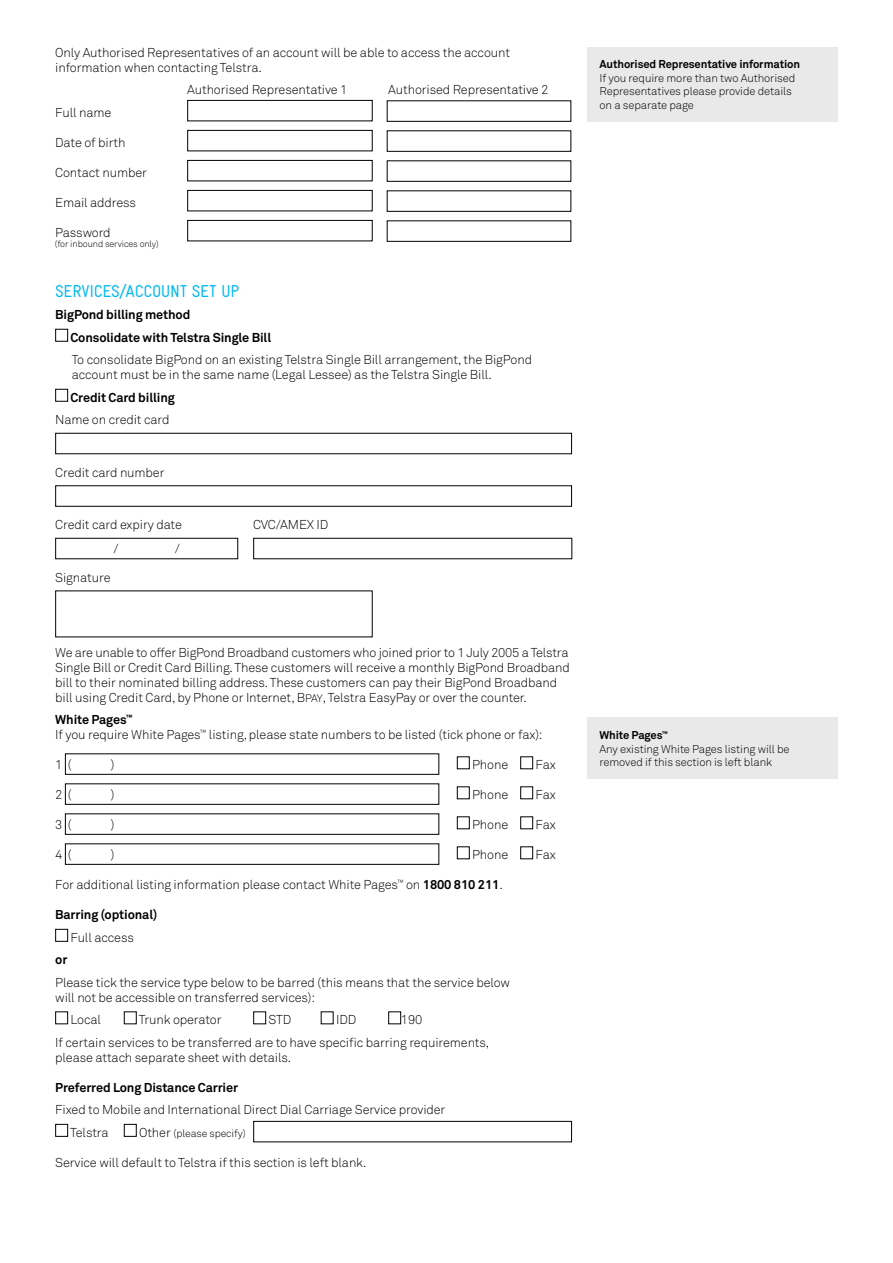
<style>
.page{position:relative;width:893px;height:1263px;background:#fff}
.page>*{position:absolute;margin:0;border:0;box-sizing:border-box;transform-origin:0 0}
.t1{font:condensed 17.25px "Gravur";letter-spacing:-.005em;color:#00b9f1}
.t2{font:300 12.75px/15px "Akkurat";letter-spacing:-.01em;color:#000}
.t3{font:700 12.75px/22.5px "Akkurat";letter-spacing:-.01em;color:#000}
.t4{font:300 11.25px/13.5px "Akkurat";letter-spacing:-.01em;color:#000}
.t5{font:700 11.25px "Akkurat";letter-spacing:-.01em;color:#000}
.t6{font:300 10.5px "Akkurat";letter-spacing:-.01em;color:#000}
.t7{font:300 9px "Akkurat";letter-spacing:-.01em;color:#000}
.s1{font-size:10.8px}
.s2{font-weight:700}
.s3{font-size:12.75px}
</style>
<div class="page">
<div style="left:187px;top:100px;width:186px;height:21px;border:1px solid #000"></div>
<div style="left:387px;top:100px;width:184px;height:22px;border:1px solid #000"></div>
<div style="left:187px;top:130px;width:186px;height:21px;border:1px solid #000"></div>
<div style="left:387px;top:130px;width:184px;height:22px;border:1px solid #000"></div>
<div style="left:187px;top:160px;width:186px;height:21px;border:1px solid #000"></div>
<div style="left:387px;top:160px;width:184px;height:22px;border:1px solid #000"></div>
<div style="left:187px;top:190px;width:186px;height:21px;border:1px solid #000"></div>
<div style="left:387px;top:190px;width:184px;height:22px;border:1px solid #000"></div>
<div style="left:187px;top:220px;width:186px;height:21px;border:1px solid #000"></div>
<div style="left:387px;top:220px;width:184px;height:22px;border:1px solid #000"></div>
<div style="left:55px;top:329px;width:13px;height:13px;border:1px solid #000"></div>
<div style="left:55px;top:389px;width:13px;height:13px;border:1px solid #000"></div>
<div style="left:55px;top:485px;width:517px;height:22px;border:1px solid #000"></div>
<div style="left:55px;top:538px;width:183px;height:21px;border:1px solid #000"></div>
<div style="left:253px;top:538px;width:319px;height:21px;border:1px solid #000"></div>
<div style="left:65px;top:753px;width:374px;height:22px;border:1px solid #000"></div>
<div style="left:457px;top:756px;width:13px;height:13px;border:1px solid #000"></div>
<div style="left:520px;top:756px;width:13px;height:13px;border:1px solid #000"></div>
<div style="left:65px;top:783px;width:374px;height:22px;border:1px solid #000"></div>
<div style="left:457px;top:786px;width:13px;height:13px;border:1px solid #000"></div>
<div style="left:520px;top:786px;width:13px;height:13px;border:1px solid #000"></div>
<div style="left:65px;top:813px;width:374px;height:22px;border:1px solid #000"></div>
<div style="left:457px;top:816px;width:13px;height:13px;border:1px solid #000"></div>
<div style="left:520px;top:816px;width:13px;height:13px;border:1px solid #000"></div>
<div style="left:65px;top:843px;width:374px;height:22px;border:1px solid #000"></div>
<div style="left:457px;top:846px;width:13px;height:13px;border:1px solid #000"></div>
<div style="left:520px;top:846px;width:13px;height:13px;border:1px solid #000"></div>
<div style="left:55px;top:929px;width:13px;height:13px;border:1px solid #000"></div>
<div style="left:55px;top:1011px;width:13px;height:13px;border:1px solid #000"></div>
<div style="left:124px;top:1011px;width:13px;height:13px;border:1px solid #000"></div>
<div style="left:253px;top:1011px;width:13px;height:13px;border:1px solid #000"></div>
<div style="left:388px;top:1011px;width:13px;height:13px;border:1px solid #000"></div>
<div style="left:55px;top:1124px;width:13px;height:13px;border:1px solid #000"></div>
<div style="left:124px;top:1124px;width:13px;height:13px;border:1px solid #000"></div>
<div style="left:253px;top:1121px;width:319px;height:21px;border:1px solid #000"></div>
<div style="left:587px;top:718px;width:251px;height:61px;background:#e9e9ea"></div>
<div style="left:587px;top:47px;width:251px;height:74px;background:#e9e9ea"></div>
<p class="t2" style="left:55px;top:45px;width:456px">Only Authorised Representatives of an account will be able to access the account information when contacting Telstra.</p>
<p class="t2" style="left:187px;top:82px;width:162px">Authorised Representative 1</p>
<p class="t2" style="left:388px;top:82px;width:162px">Authorised Representative 2</p>
<p class="t2" style="left:55px;top:105px;width:58px">Full name</p>
<p class="t2" style="left:55px;top:135px;width:72px">Date of birth</p>
<p class="t2" style="left:55px;top:165px;width:93px">Contact number</p>
<p class="t2" style="left:55px;top:195px;width:82px">Email address</p>
<p class="t2" style="left:55px;top:225px;width:57px">Password</p>
<p class="t7" style="left:55px;top:239px;width:105px">(for inbound services only)</p>
<h1 class="t1" style="left:55px;top:281px;width:171px">SERVICES/ACCOUNT SET UP</h1>
<p class="t3" style="left:70px;top:303px;width:202px;text-indent:-15px">BigPond billing method<br>Consolidate with Telstra Single Bill</p>
<p class="t2" style="left:72px;top:352px;width:462px">To consolidate BigPond on an existing Telstra Single Bill arrangement, the BigPond account must be in the same name (Legal Lessee) as the Telstra Single Bill.</p>
<p class="t3" style="left:70px;top:386px;width:106px">Credit Card billing</p>
<p class="t2" style="left:55px;top:412px;width:116px">Name on credit card</p>
<p class="t2" style="left:55px;top:465px;width:111px">Credit card number</p>
<p class="t2" style="left:55px;top:517px;width:128px">Credit card expiry date</p>
<p class="t2" style="left:253px;top:517px;width:76px">CVC/AMEX ID</p>
<p class="t2" style="left:114px;top:542px;width:7px">/</p>
<p class="t2" style="left:175px;top:542px;width:7px">/</p>
<p class="t2" style="left:55px;top:570px;width:57px">Signature</p>
<p class="t2" style="left:55px;top:645px;width:516px">We are unable to offer BigPond Broadband customers who joined prior to 1 July 2005 a Telstra Single Bill or Credit Card Billing. These customers will receive a monthly BigPond Broadband bill to their nominated billing address. These customers can pay their BigPond Broadband bill using Credit Card, by Phone or Internet, B<span class="s1">Pay</span>, Telstra EasyPay or over the counter.</p>
<p class="t2" style="left:55px;top:712px;width:489px"><span class="s2">White Pages</span><sup>™<br></sup>If you require White Pages<sup>™</sup> listing, please state numbers to be listed (tick phone or fax):</p>
<p class="t2" style="left:55px;top:757px;width:18px">1 (</p>
<p class="t2" style="left:111px;top:757px;width:5px">)</p>
<p class="t2" style="left:472px;top:757px;width:38px">Phone</p>
<p class="t2" style="left:536px;top:757px;width:22px">Fax</p>
<p class="t2" style="left:55px;top:787px;width:18px">2 (</p>
<p class="t2" style="left:111px;top:787px;width:5px">)</p>
<p class="t2" style="left:472px;top:787px;width:38px">Phone</p>
<p class="t2" style="left:536px;top:787px;width:22px">Fax</p>
<p class="t2" style="left:55px;top:817px;width:18px">3 (</p>
<p class="t2" style="left:111px;top:817px;width:5px">)</p>
<p class="t2" style="left:472px;top:817px;width:38px">Phone</p>
<p class="t2" style="left:536px;top:817px;width:22px">Fax</p>
<p class="t2" style="left:55px;top:847px;width:18px">4 (</p>
<p class="t2" style="left:111px;top:847px;width:5px">)</p>
<p class="t2" style="left:472px;top:847px;width:38px">Phone</p>
<p class="t2" style="left:536px;top:847px;width:22px">Fax</p>
<p class="t2" style="left:55px;top:877px;width:449px">For additional listing information please contact White Pages<sup>™</sup> on <span class="s2">1800 810 211</span>.</p>
<p class="t3" style="left:55px;top:903px;width:103px">Barring (optional)</p>
<p class="t2" style="left:71px;top:930px;width:65px">Full access</p>
<p class="t3" style="left:55px;top:948px;width:14px">or</p>
<p class="t2" style="left:55px;top:975px;width:456px">Please tick the service type below to be barred (this means that the service below will not be accessible on transferred services):</p>
<p class="t2" style="left:71px;top:1012px;width:32px">Local</p>
<p class="t2" style="left:139px;top:1012px;width:84px">Trunk operator</p>
<p class="t2" style="left:269px;top:1012px;width:24px">STD</p>
<p class="t2" style="left:336px;top:1012px;width:22px">IDD</p>
<p class="t2" style="left:55px;top:1009px;width:436px;line-height:22.5px;text-indent:346px">190<br>If certain services to be transferred are to have specific barring requirements,</p>
<p class="t2" style="left:55px;top:1050px;width:237px">please attach separate sheet with details.</p>
<p class="t3" style="left:55px;top:1076px;width:184px">Preferred Long Distance Carrier</p>
<p class="t2" style="left:70px;top:1099px;width:377px;line-height:22.5px;text-indent:-15px">Fixed to Mobile and International Direct Dial Carriage Service provider<br>Telstra</p>
<p class="t6" style="left:139px;top:1127px;width:108px"><span class="s3">Other</span> (please specify)</p>
<p class="t2" style="left:55px;top:1155px;width:313px">Service will default to Telstra if this section is left blank.</p>
<p class="t5" style="left:600px;top:57px;width:202px">Authorised Representative information</p>
<p class="t4" style="left:600px;top:71px;width:197px">If you require more than two Authorised<br>Representatives please provide details on a separate page</p>
<p class="t4" style="left:600px;top:729px;width:192px"><span class="s2">White Pages</span><sup>™<br></sup>Any existing White Pages listing will be removed if this section is left blank</p>
</div>
